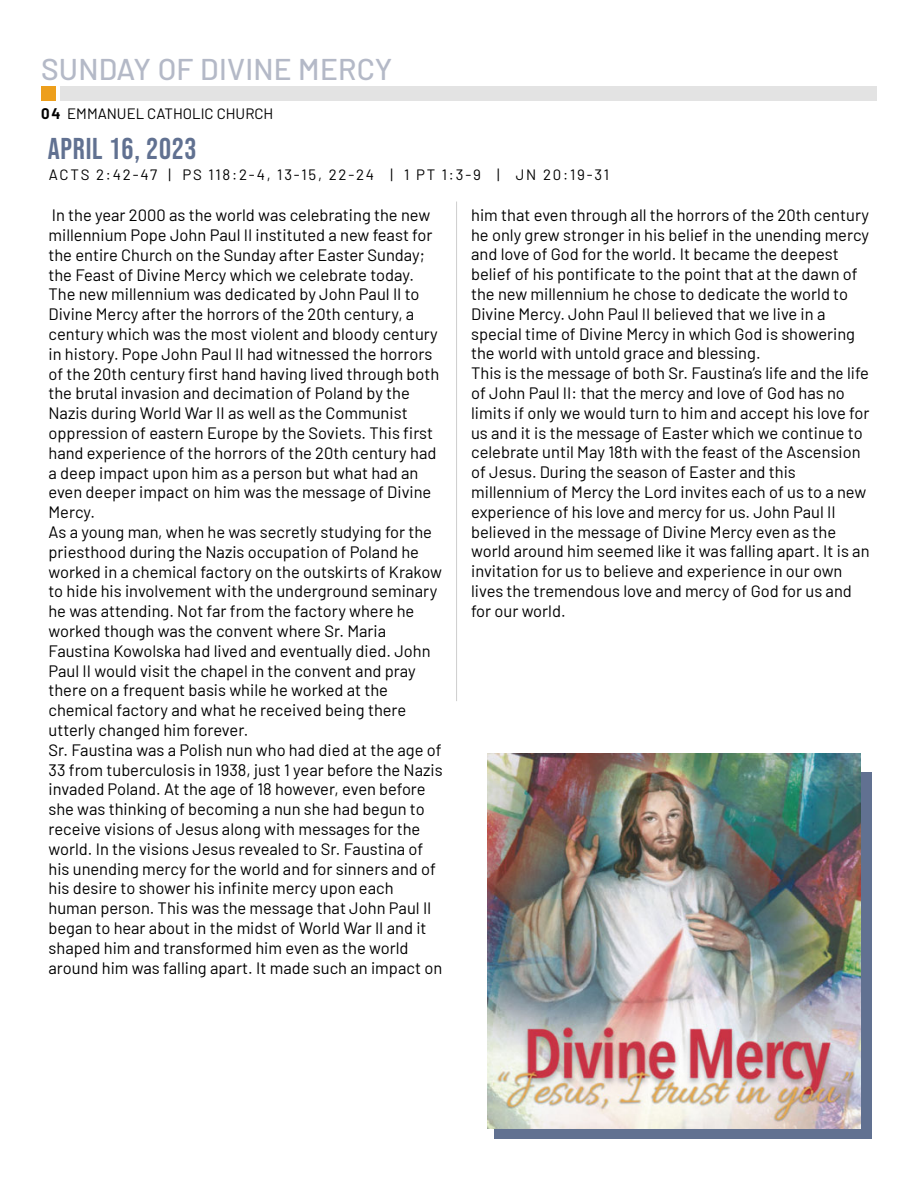
<style>
.page{position:relative;width:918px;height:1188px;background:#fff}
.page>*{position:absolute;margin:0;border:0;box-sizing:border-box;transform-origin:0 0}
.Page_Header_Even{font:500 30px "Barlow";letter-spacing:.01em;color:#b4b9c7}
.Header_1{font:30px "Bebas Neue";letter-spacing:.025em;color:#617191}
.Main_Body_Text{font:16.5px/19.8px "Mmshrv Barlow";color:#000}
.Page_Subhead_Even{font:15px "Mmshrv Barlow";letter-spacing:.12em;color:#000}
.Page_Number_Even{font:15px "Dhybgt Barlow";color:#000}
.s1{font-family:"Barlow";font-weight:700}
.s2{font-family:"Dhybgt Barlow"}
</style>
<div class="page">
<div style="left:494px;top:773px;width:377px;height:366px;background:#617191"></div>
<div style="left:60px;top:86px;width:817px;height:14px;background:#e3e3e3"></div>
<div style="left:41px;top:86px;width:14px;height:14px;background:#ed9f1c"></div>
<hr style="left:456px;top:202px;width:1px;height:499px;background:#cecece">
<img style="left:487px;top:754px;width:373px;height:374px">
<p class="Page_Header_Even" style="left:41px;top:48px;width:353px">SUNDAY OF DIVINE MERCY</p>
<p class="Page_Number_Even" style="left:41px;top:103px;width:234px"><span class="s1">04</span> EMMANUEL CATHOLIC CHURCH</p>
<p class="Header_1" style="left:48px;top:132px;width:150px">APRIL 16, 2023</p>
<p class="Page_Subhead_Even" style="left:49px;top:164px;width:562px">ACTS 2:42-47 | PS 118:2-4, 13-15, 22-24 | 1 PT 1:3-9 | JN 20:19-31</p>
<p class="Main_Body_Text" style="left:49px;top:204px;width:392px"><span class="s2">In the year 2000 as the world was celebrating the new </span>millennium Pope John Paul II instituted a new feast for the entire Church on the Sunday after Easter Sunday; the Feast of Divine Mercy which we celebrate today.<br>The new millennium was dedicated by John Paul II to Divine Mercy after the horrors of the 20th century, a century which was the most violent and bloody century in history. Pope John Paul II had witnessed the horrors <span class="s2">of the 20th century first hand having lived through both </span>the brutal invasion and decimation of Poland by the Nazis during World War II as well as the Communist <span class="s2">oppression of eastern Europe by the Soviets. This first </span>hand experience of the horrors of the 20th century had a deep impact upon him as a person but what had an even deeper impact on him was the message of Divine Mercy.</p>
<p class="Main_Body_Text" style="left:49px;top:521px;width:395px">As a young man, when he was secretly studying for the priesthood during the Nazis occupation of Poland he worked in a chemical factory on the outskirts of Krakow to hide his involvement with the underground seminary he was attending. Not far from the factory where he worked though was the convent where Sr. Maria Faustina Kowolska had lived and eventually died. John Paul II would visit the chapel in the convent and pray there on a frequent basis while he worked at the chemical factory and what he received being there utterly changed him forever.</p>
<p class="Main_Body_Text" style="left:49px;top:739px;width:396px">Sr. Faustina was a Polish nun who had died at the age of 33 from tuberculosis in 1938, just 1 year before the Nazis invaded Poland. At the age of 18 however, even before she was thinking of becoming a nun she had begun to receive visions of Jesus along with messages for the world. In the visions Jesus revealed to Sr. Faustina of his unending mercy for the world and for sinners and of <span class="s2">his desire to shower his infinite mercy upon each </span>human person. This was the message that John Paul II began to hear about in the midst of World War II and it shaped him and transformed him even as the world around him was falling apart. It made such an impact on</p>
<p class="Main_Body_Text" style="left:471px;top:204px;width:399px">him that even through all the horrors of the 20th century he only grew stronger in his belief in the unending mercy and love of God for the world. It became the deepest <span class="s2">belief of his pontificate to the point that at the dawn of </span>the new millennium he chose to dedicate the world to Divine Mercy. John Paul II believed that we live in a special time of Divine Mercy in which God is showering the world with untold grace and blessing.</p>
<p class="Main_Body_Text" style="left:471px;top:362px;width:400px">This is the message of both Sr. Faustina’s life and the life of John Paul II: that the mercy and love of God has no limits if only we would turn to him and accept his love for us and it is the message of Easter which we continue to celebrate until May 18th with the feast of the Ascension of Jesus. During the season of Easter and this millennium of Mercy the Lord invites each of us to a new experience of his love and mercy for us. John Paul II believed in the message of Divine Mercy even as the world around him seemed like it was falling apart. It is an invitation for us to believe and experience in our own lives the tremendous love and mercy of God for us and for our world.</p>
</div>
